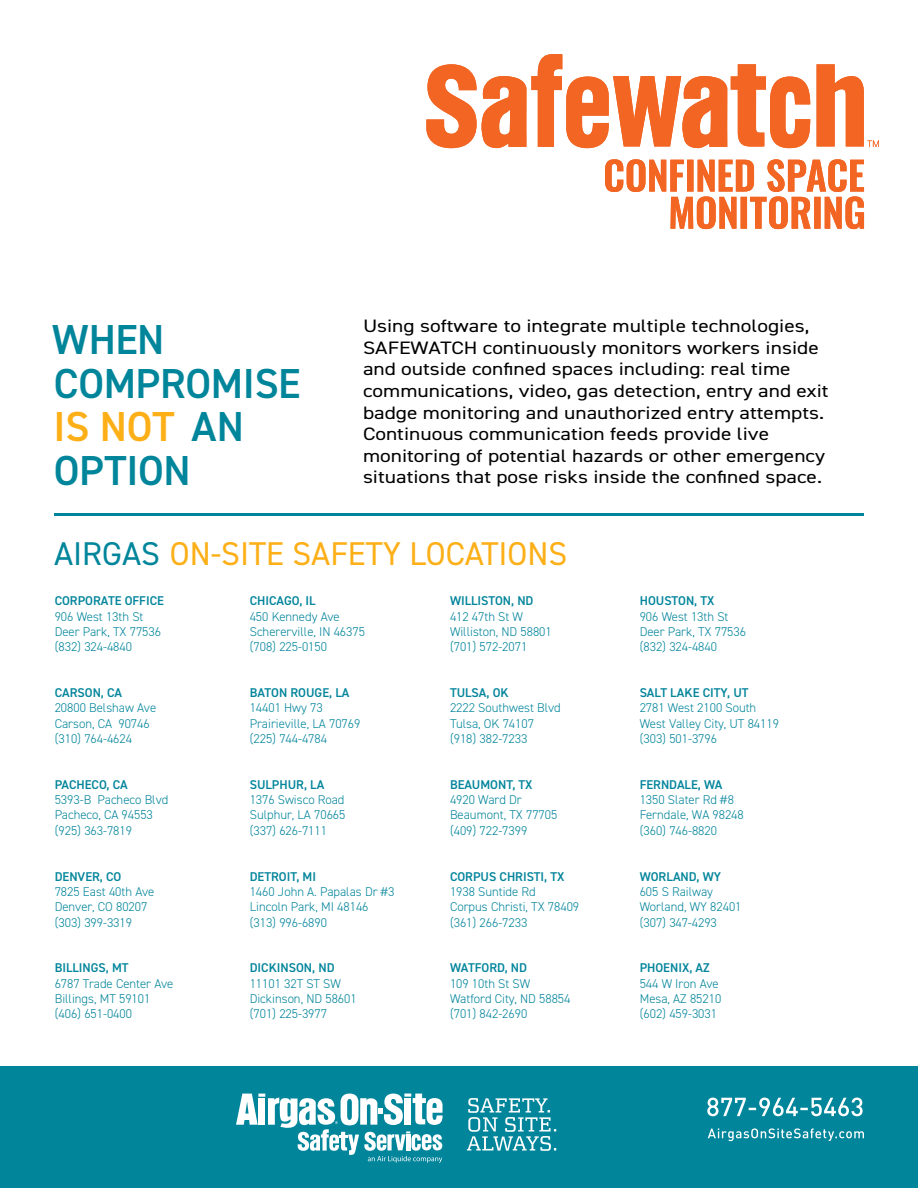
<style>
.page{position:relative;width:918px;height:1188px;background:#fff}
.page>*{position:absolute;margin:0;border:0;box-sizing:border-box;transform-origin:0 0}
.t1{font:600 42px/43.5px "DIN2014";letter-spacing:-.01em;color:#00859b}
.t2{font:33px "DIN2014";color:#fcaf17}
.t3{font:18px/21.6px "DIN2014";color:#000;scale:1.19 1}
.t4{font:300 12.75px/15.3px "DIN2014";color:#03859b}
.t5{font:600 12.75px "DIN2014";color:#03859b}
.s1{color:#fcaf17}
.s2{color:#00859b}
</style>
<div class="page">
<div style="left:0;top:1066px;width:918px;height:122px;background:#00859b"></div>
<svg style="left:236px;top:1094px;width:207px;height:69px"></svg>
<svg style="left:467px;top:1098px;width:89px;height:53px"></svg>
<svg style="left:708px;top:1128px;width:156px;height:13px"></svg>
<svg style="left:707px;top:1098px;width:156px;height:18px"></svg>
<hr style="left:54px;top:513px;width:810px;height:3px;background:#00859b">
<svg style="left:605px;top:159px;width:259px;height:70px"></svg>
<svg style="left:426px;top:54px;width:384px;height:95px"></svg>
<svg style="left:817px;top:64px;width:62px;height:83px"></svg>
<h1 class="t1" style="left:52px;top:317px;width:250px">WHEN<br>COMPROMISE<br><span class="s1">IS NOT</span> AN<br>OPTION</h1>
<p class="t3" style="left:363px;top:315px;width:393px">Using software to integrate multiple technologies, SAFEWATCH continuously monitors workers inside and outside confined spaces including: real time communications, video, gas detection, entry and exit badge monitoring and unauthorized entry attempts.<br>Continuous communication feeds provide live monitoring of potential hazards or other emergency situations that pose risks inside the confined space.</p>
<h2 class="t2" style="left:54px;top:533px;width:515px"><span class="s2">AIRGAS</span> ON-SITE SAFETY LOCATIONS</h2>
<p class="t5" style="left:55px;top:592px;width:111px">CORPORATE OFFICE</p>
<p class="t4" style="left:55px;top:609px;width:108px">906 West 13th St<br>Deer Park, TX 77536 (832) 324-4840</p>
<p class="t5" style="left:55px;top:684px;width:69px">CARSON, CA</p>
<p class="t4" style="left:55px;top:700px;width:103px">20800 Belshaw Ave<br>Carson, CA 90746 (310) 764-4624</p>
<p class="t5" style="left:55px;top:776px;width:75px">PACHECO, CA</p>
<p class="t4" style="left:55px;top:792px;width:115px">5393-B Pacheco Blvd<br>Pacheco, CA 94553 (925) 363-7819</p>
<p class="t5" style="left:55px;top:868px;width:68px">DENVER, CO</p>
<p class="t4" style="left:55px;top:884px;width:101px">7825 East 40th Ave<br>Denver, CO 80207 (303) 399-3319</p>
<p class="t5" style="left:55px;top:960px;width:75px">BILLINGS, MT</p>
<p class="t4" style="left:55px;top:976px;width:120px">6787 Trade Center Ave<br>Billings, MT 59101 (406) 651-0400</p>
<p class="t5" style="left:250px;top:592px;width:67px">CHICAGO, IL</p>
<p class="t4" style="left:250px;top:609px;width:117px">450 Kennedy Ave<br>Schererville, IN 46375 (708) 225-0150</p>
<p class="t5" style="left:250px;top:684px;width:101px">BATON ROUGE, LA</p>
<p class="t4" style="left:250px;top:700px;width:112px">14401 Hwy 73<br>Prairieville, LA 70769 (225) 744-4784</p>
<p class="t5" style="left:250px;top:776px;width:76px">SULPHUR, LA</p>
<p class="t4" style="left:250px;top:792px;width:97px;text-align:justify">1376 Swisco Road Sulphur, LA 70665 (337) 626-7111</p>
<p class="t5" style="left:250px;top:868px;width:68px">DETROIT, MI</p>
<p class="t4" style="left:250px;top:884px;width:146px">1460 John A. Papalas Dr #3<br>Lincoln Park, MI 48146 (313) 996-6890</p>
<p class="t5" style="left:250px;top:960px;width:86px">DICKINSON, ND</p>
<p class="t4" style="left:250px;top:976px;width:108px">11101 32T ST SW<br>Dickinson, ND 58601 (701) 225-3977</p>
<p class="t5" style="left:450px;top:592px;width:85px">WILLISTON, ND</p>
<p class="t4" style="left:450px;top:609px;width:103px">412 47th St W<br>Williston, ND 58801 (701) 572-2071</p>
<p class="t5" style="left:450px;top:684px;width:60px">TULSA, OK</p>
<p class="t4" style="left:450px;top:700px;width:112px">2222 Southwest Blvd<br>Tulsa, OK 74107 (918) 382-7233</p>
<p class="t5" style="left:450px;top:776px;width:84px">BEAUMONT, TX</p>
<p class="t4" style="left:450px;top:792px;width:109px">4920 Ward Dr<br>Beaumont, TX 77705 (409) 722-7399</p>
<p class="t5" style="left:450px;top:868px;width:116px">CORPUS CHRISTI, TX</p>
<p class="t4" style="left:450px;top:884px;width:131px">1938 Suntide Rd<br>Corpus Christi, TX 78409 (361) 266-7233</p>
<p class="t5" style="left:450px;top:960px;width:79px">WATFORD, ND</p>
<p class="t4" style="left:450px;top:976px;width:122px">109 10th St SW<br>Watford City, ND 58854 (701) 842-2690</p>
<p class="t5" style="left:640px;top:592px;width:76px">HOUSTON, TX</p>
<p class="t4" style="left:640px;top:609px;width:108px">906 West 13th St<br>Deer Park, TX 77536 (832) 324-4840</p>
<p class="t5" style="left:640px;top:684px;width:110px">SALT LAKE CITY, UT</p>
<p class="t4" style="left:640px;top:700px;width:141px">2781 West 2100 South<br>West Valley City, UT 84119 (303) 501-3796</p>
<p class="t5" style="left:640px;top:776px;width:84px">FERNDALE, WA</p>
<p class="t4" style="left:640px;top:792px;width:106px">1350 Slater Rd #8<br>Ferndale, WA 98248 (360) 746-8820</p>
<p class="t5" style="left:640px;top:868px;width:83px">WORLAND, WY</p>
<p class="t4" style="left:640px;top:884px;width:103px">605 S Railway<br>Worland, WY 82401 (307) 347-4293</p>
<p class="t5" style="left:640px;top:960px;width:72px">PHOENIX, AZ</p>
<p class="t4" style="left:640px;top:976px;width:83px">544 W Iron Ave<br>Mesa, AZ 85210 (602) 459-3031</p>
</div>
